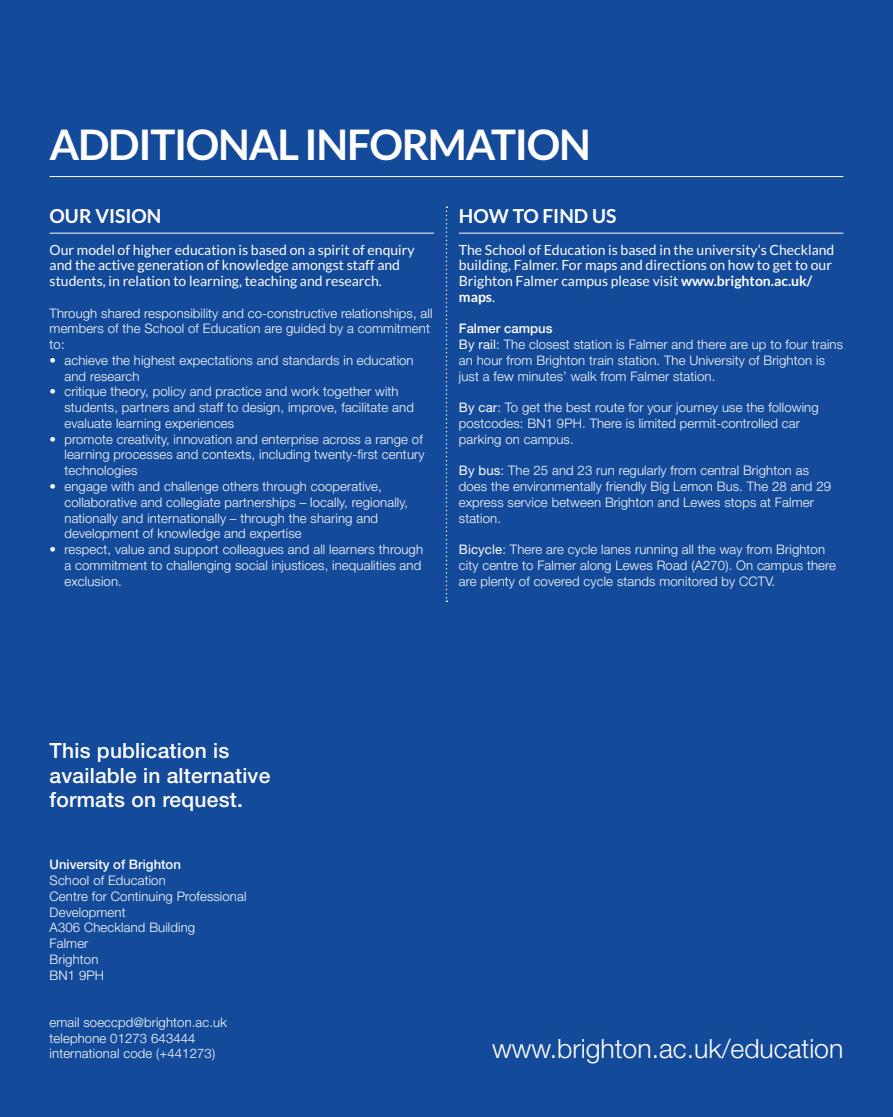
<style>
.page{position:relative;width:893px;height:1117px;background:#fff}
.page>*{position:absolute;margin:0;border:0;box-sizing:border-box;transform-origin:0 0}
.t1{font:700 42px "Lato";letter-spacing:-.03em;color:#fff}
.t2{font:300 26.6px "Helvetica Neue LT Std";color:#fff}
.t3{font:500 21px/24.5px "Helvetica Neue LT Std";letter-spacing:.01em;color:#fff}
.t4{font:700 19.25px "Lato";color:#fff}
.t5{font:14px/15.8px "Lato";color:#fff}
.t6{font:300 13.12px/15.8px "Helvetica Neue LT Std";letter-spacing:.01em;color:#fff}
.t7{font:500 13.12px "Helvetica Neue LT Std";color:#fff}
.s1{font-weight:700}
.s2{font-weight:500}
.s3{font-weight:400}
</style>
<div class="page">
<div style="left:0;top:0;width:893px;height:1116px;background:#144a9a"></div>
<hr style="left:50px;top:176px;width:793px;height:1px;background:#fff">
<hr style="left:50px;top:233px;width:384px;height:1px;background:#fff">
<hr style="left:459px;top:233px;width:384px;height:1px;background:#fff">
<svg style="left:446px;top:206px;width:1px;height:396px"></svg>
<h1 class="t1" style="left:50px;top:121px;width:543px">ADDITIONAL INFORMATION</h1>
<h3 class="t4" style="left:50px;top:205px;width:113px">OUR VISION</h3>
<p class="t5" style="left:50px;top:241px;width:367px">Our model of higher education is based on a spirit of enquiry and the active generation of knowledge amongst staff and students, in relation to learning, teaching and research.</p>
<p class="t6" style="left:50px;top:305px;width:384px">Through shared responsibility and co-constructive relationships, all members of the School of Education are guided by a commitment to:</p>
<p class="t6" style="left:64px;top:352px;width:351px;text-indent:-15px">• achieve the highest expectations and standards in education and research</p>
<p class="t6" style="left:64px;top:383px;width:351px;text-indent:-15px">• critique theory, policy and practice and work together with students, partners and staff to design, improve, facilitate and evaluate learning experiences</p>
<p class="t6" style="left:64px;top:431px;width:361px;text-indent:-15px">• promote creativity, innovation and enterprise across a range of learning processes and contexts, including twenty-first century technologies</p>
<p class="t6" style="left:64px;top:478px;width:345px;text-indent:-15px">• engage with and challenge others through cooperative, collaborative and collegiate partnerships – locally, regionally, nationally and internationally – through the sharing and development of knowledge and expertise</p>
<p class="t6" style="left:64px;top:541px;width:360px;text-indent:-15px">• respect, value and support colleagues and all learners through a commitment to challenging social injustices, inequalities and exclusion.</p>
<h3 class="t4" style="left:459px;top:205px;width:159px">HOW TO FIND US</h3>
<p class="t5" style="left:459px;top:241px;width:377px">The School of Education is based in the university’s Checkland building, Falmer. For maps and directions on how to get to our Brighton Falmer campus please visit <span class="s1">www.brighton.ac.uk/ maps</span>.</p>
<p class="t6" style="left:459px;top:320px;width:386px"><span class="s2">Falmer campus<br></span><span class="s3">By rail</span>: The closest station is Falmer and there are up to four trains an hour from Brighton train station. The University of Brighton is just a few minutes’ walk from Falmer station.</p>
<p class="t6" style="left:459px;top:399px;width:361px"><span class="s3">By car</span>: To get the best route for your journey use the following postcodes: BN1 9PH. There is limited permit-controlled car parking on campus.</p>
<p class="t6" style="left:459px;top:462px;width:374px"><span class="s3">By bus</span>: The 25 and 23 run regularly from central Brighton as does the environmentally friendly Big Lemon Bus. The 28 and 29 express service between Brighton and Lewes stops at Falmer station.</p>
<p class="t6" style="left:459px;top:541px;width:379px"><span class="s3">Bicycle</span>: There are cycle lanes running all the way from Brighton city centre to Falmer along Lewes Road (A270). On campus there are plenty of covered cycle stands monitored by CCTV.</p>
<h3 class="t3" style="left:50px;top:738px;width:222px">This publication is available in alternative formats on request.</h3>
<p class="t7" style="left:50px;top:856px;width:133px">University of Brighton</p>
<p class="t6" style="left:50px;top:872px;width:198px">School of Education<br>Centre for Continuing Professional<br>Development<br>A306 Checkland Building<br>Falmer<br>Brighton<br>BN1 9PH</p>
<p class="t6" style="left:50px;top:1013px;width:179px">email soeccpd@brighton.ac.uk telephone 01273 643444 international code (+441273)</p>
<h2 class="t2" style="left:492px;top:1032px;width:353px">www.brighton.ac.uk/education</h2>
</div>
